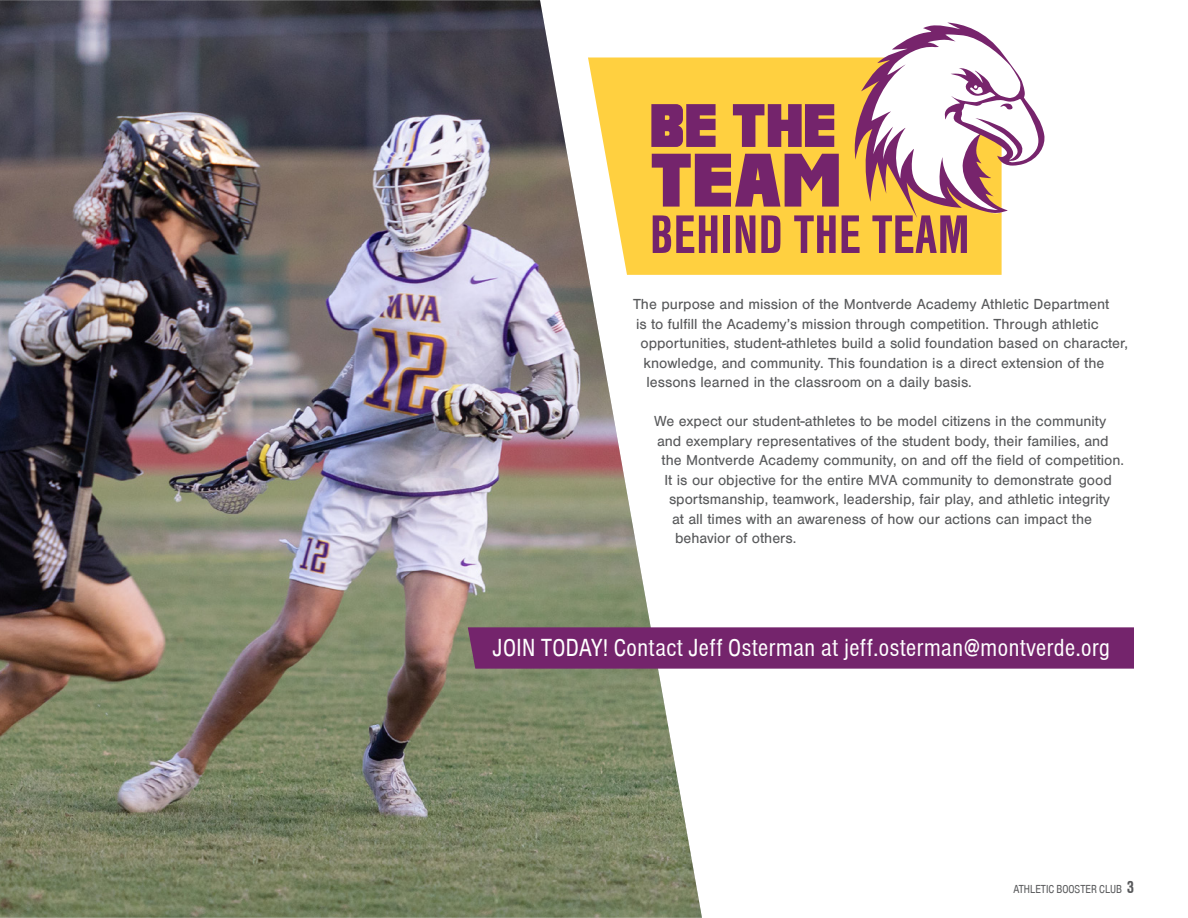
<style>
.page{position:relative;width:1188px;height:918px;background:#fff}
.page>*{position:absolute;margin:0;border:0;box-sizing:border-box;transform-origin:0 0}
.t1{font:69.6px "Franklin M54";color:#74246c}
.t2{font:700 56.4px "Nimbus Sans Becker T Con";letter-spacing:.005em;color:#74246c}
.t3{font:56.4px "Franklin M54";color:#74246c}
.t4{font:25.5px "Nimbus Sans Becker T Con";letter-spacing:.02em;color:#fff}
.t5{font:15px "Nimbus Sans Becker T";color:#58595b}
.t6{font:12px "Nimbus Sans Becker T Con";color:#58595b}
.s1{font-weight:700;font-size:18px}
</style>
<div class="page">
<div style="left:702px;top:58px;width:300px;height:217px;background:#ffd040"></div>
<img style="left:0;top:0;width:702px;height:918px">
<svg style="left:851px;top:23px;width:194px;height:195px"></svg>
<div style="left:468px;top:627px;width:666px;height:42px;background:#74246c"></div>
<h2 class="t3" style="left:650px;top:94px;width:187px">BE THE</h2>
<h1 class="t1" style="left:650px;top:142px;width:192px">TEAM</h1>
<h2 class="t2" style="left:650px;top:203px;width:321px">BEHIND THE TEAM</h2>
<p class="t5" style="left:633px;top:296px;width:478px">The purpose and mission of the Montverde Academy Athletic Department</p>
<p class="t5" style="left:636px;top:315px;width:464px">is to fulfill the Academy’s mission through competition. Through athletic</p>
<p class="t5" style="left:640px;top:335px;width:489px">opportunities, student-athletes build a solid foundation based on character,</p>
<p class="t5" style="left:644px;top:354px;width:463px">knowledge, and community. This foundation is a direct extension of the</p>
<p class="t5" style="left:646px;top:374px;width:327px">lessons learned in the classroom on a daily basis.</p>
<p class="t5" style="left:654px;top:413px;width:454px">We expect our student-athletes to be model citizens in the community</p>
<p class="t5" style="left:657px;top:432px;width:453px">and exemplary representatives of the student body, their families, and</p>
<p class="t5" style="left:662px;top:452px;width:464px">the Montverde Academy community, on and off the field of competition.</p>
<p class="t5" style="left:664px;top:471px;width:449px">It is our objective for the entire MVA community to demonstrate good</p>
<p class="t5" style="left:669px;top:491px;width:443px">sportsmanship, teamwork, leadership, fair play, and athletic integrity</p>
<p class="t5" style="left:672px;top:510px;width:422px">at all times with an awareness of how our actions can impact the</p>
<p class="t5" style="left:675px;top:530px;width:123px">behavior of others.</p>
<h3 class="t4" style="left:493px;top:634px;width:619px">JOIN TODAY! Contact Jeff Osterman at jeff.osterman@montverde.org</h3>
<p class="t6" style="left:1013px;top:882px;width:122px">ATHLETIC BOOSTER CLUB <span class="s1">3</span></p>
</div>
